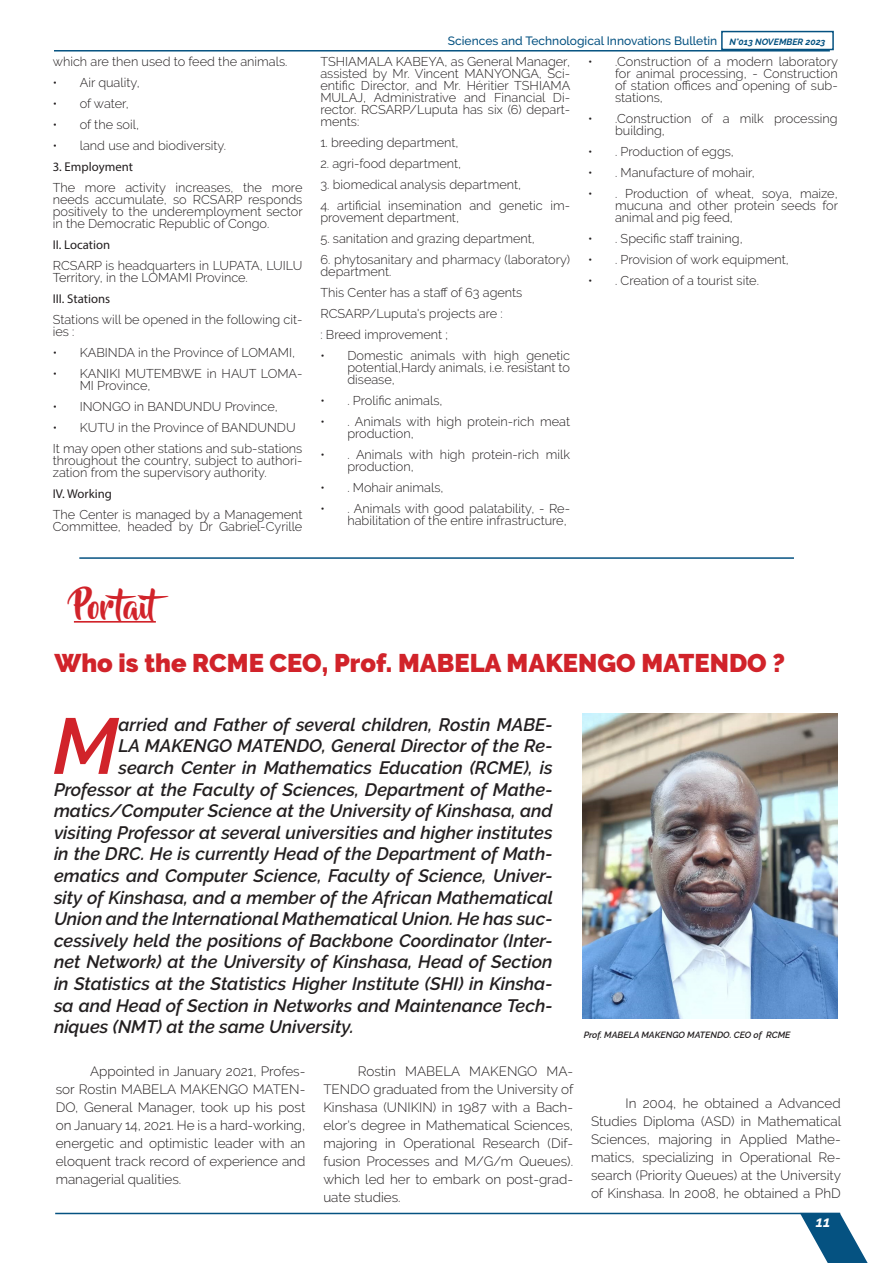
<style>
.page{position:relative;width:893px;height:1263px;background:#fff}
.page>*{position:absolute;margin:0;border:0;box-sizing:border-box;transform-origin:0 0}
.t1{font:italic 600 78.9px "Raleway";color:#d1232a}
.t2{font:33px "Beyond The Mountains";color:#d1232a}
.t3{font:900 25.5px "Raleway";color:#d1232a}
.t4{font:italic 600 18px "Raleway";color:#231f20}
.t5{font:italic 700 15px "Raleway";color:#fff}
.t6{font:300 13.5px/18px "Raleway";color:#231f20;text-align:justify}
.t7{font:300 12.75px/12px "Raleway";color:#231f20}
.t8{font:12.75px "Myriad Pro";color:#231f20}
.t9{font:500 12px "Raleway";color:#055281}
.t10{font:italic 600 9px "Raleway";color:#231f20}
.s1{font-weight:700;font-style:italic;font-size:9px}
</style>
<div class="page">
<hr style="left:74px;top:621px;width:82px;height:2px;background:#d1232a">
<hr style="left:79px;top:557px;width:715px;height:2px;background:#055281">
<img style="left:582px;top:714px;width:256px;height:305px">
<hr style="left:55px;top:1213px;width:785px;height:1px;background:#055281">
<hr style="left:54px;top:50px;width:776px;height:2px;background:#055281">
<div style="left:721px;top:31px;width:113px;height:19px;border:2px solid #055281"></div>
<svg style="left:800px;top:1213px;width:68px;height:50px"></svg>
<p class="t7" style="left:53px;top:55px;width:236px">which are then used to feed the animals.</p>
<p class="t7" style="left:53px;top:76px;width:89px">• Air quality,</p>
<p class="t7" style="left:53px;top:97px;width:78px">• of water,</p>
<p class="t7" style="left:53px;top:118px;width:88px">• of the soil,</p>
<p class="t7" style="left:53px;top:139px;width:175px">• land use and biodiversity.</p>
<p class="t8" style="left:53px;top:159px;width:82px">3. Employment</p>
<p class="t7" style="left:53px;top:181px;width:251px;text-align:justify">The more activity increases, the more needs accumulate, so RCSARP responds positively to the underemployment sector in the Democratic Republic of Congo.</p>
<p class="t8" style="left:53px;top:237px;width:59px">II. Location</p>
<p class="t7" style="left:53px;top:259px;width:251px">RCSARP is headquarters in LUPATA, LUILU<br>Territory, in the LOMAMI Province.</p>
<p class="t8" style="left:53px;top:291px;width:59px">III. Stations</p>
<p class="t7" style="left:53px;top:313px;width:251px">Stations will be opened in the following cit&shy;ies :</p>
<p class="t7" style="left:53px;top:346px;width:244px">• KABINDA in the Province of LOMAMI,</p>
<p class="t7" style="left:80px;top:367px;width:224px;text-indent:-27px">• KANIKI MUTEMBWE in HAUT LOMA-<br>MI Province,</p>
<p class="t7" style="left:53px;top:400px;width:227px">• INONGO in BANDUNDU Province,</p>
<p class="t7" style="left:53px;top:421px;width:244px">• KUTU in the Province of BANDUNDU</p>
<p class="t7" style="left:53px;top:442px;width:251px;text-align:justify">It may open other stations and sub-stations throughout the country, subject to authori&shy;zation from the supervisory authority.</p>
<p class="t8" style="left:53px;top:486px;width:61px">IV. Working</p>
<p class="t7" style="left:53px;top:508px;width:251px">The Center is managed by a Management<br>Committee, headed by Dr Gabriel-Cyrille</p>
<p class="t9" style="left:448px;top:34px;width:379px">Sciences and Technological Innovations Bulletin <span class="s1">N°013 NOVEMBER 2023</span></p>
<p class="t7" style="left:320px;top:55px;width:252px;text-align:justify">TSHIAMALA KABEYA, as General Manager, assisted by Mr. Vincent MANYONGA, Sci&shy;entific Director, and Mr. Héritier TSHIAMA MULAJ, Administrative and Financial Di&shy;rector. RCSARP/Luputa has six (6) depart&shy;ments:</p>
<p class="t7" style="left:320px;top:136px;width:140px">1. breeding department,</p>
<p class="t7" style="left:320px;top:157px;width:142px">2. agri-food department,</p>
<p class="t7" style="left:320px;top:178px;width:202px">3. biomedical analysis department,</p>
<p class="t7" style="left:320px;top:199px;width:251px">4. artificial insemination and genetic im&shy;provement department,</p>
<p class="t7" style="left:320px;top:232px;width:216px">5. sanitation and grazing department,</p>
<p class="t7" style="left:320px;top:253px;width:251px">6. phytosanitary and pharmacy (laboratory) department.</p>
<p class="t7" style="left:320px;top:286px;width:203px">This Center has a staff of 63 agents</p>
<p class="t7" style="left:320px;top:307px;width:184px">RCSARP/Luputa's projects are :</p>
<p class="t7" style="left:320px;top:328px;width:129px">: Breed improvement ;</p>
<p class="t7" style="left:347px;top:349px;width:224px;text-align:justify;text-indent:-27px">• Domestic animals with high genetic potential,Hardy animals, i.e. resistant to disease,</p>
<p class="t7" style="left:320px;top:394px;width:124px">• . Prolific animals,</p>
<p class="t7" style="left:347px;top:415px;width:224px;text-indent:-27px">• . Animals with high protein-rich meat production,</p>
<p class="t7" style="left:347px;top:448px;width:224px;text-indent:-27px">• . Animals with high protein-rich milk production,</p>
<p class="t7" style="left:320px;top:481px;width:125px">• . Mohair animals,</p>
<p class="t7" style="left:320px;top:502px;width:251px;text-align:right">• . Animals with good palatability, - Re&shy;habilitation of the entire infrastructure,</p>
<p class="t7" style="left:615px;top:55px;width:224px;text-align:justify;text-indent:-27px">• .Construction of a modern laboratory for animal processing, - Construction of station offices and opening of sub&shy;stations,</p>
<p class="t7" style="left:615px;top:112px;width:224px;text-indent:-27px">• .Construction of a milk processing building,</p>
<p class="t7" style="left:588px;top:145px;width:147px">• . Production of eggs,</p>
<p class="t7" style="left:588px;top:166px;width:168px">• . Manufacture of mohair,</p>
<p class="t7" style="left:615px;top:187px;width:224px;text-align:justify;text-indent:-27px">• . Production of wheat, soya, maize, mucuna and other protein seeds for animal and pig feed,</p>
<p class="t7" style="left:588px;top:232px;width:156px">• . Specific staff training,</p>
<p class="t7" style="left:588px;top:253px;width:202px">• . Provision of work equipment,</p>
<p class="t7" style="left:588px;top:274px;width:172px">• . Creation of a tourist site.</p>
<p class="t2" style="left:74px;top:588px;width:106px">Portait</p>
<p class="t3" style="left:54px;top:648px;width:732px">Who is the RCME CEO, Prof. MABELA MAKENGO MATENDO ?</p>
<p class="t1" style="left:53px;top:700px;width:67px">M</p>
<p class="t4" style="left:119px;top:714px;width:436px">arried and Father of several children, Rostin MABE-</p>
<p class="t4" style="left:119px;top:735px;width:436px">LA MAKENGO MATENDO, General Director of the Re-</p>
<p class="t4" style="left:119px;top:757px;width:436px">search Center in Mathematics Education (RCME), is</p>
<p class="t4" style="left:54px;top:779px;width:500px">Professor at the Faculty of Sciences, Department of Mathe-</p>
<p class="t4" style="left:54px;top:800px;width:500px">matics/Computer Science at the University of Kinshasa, and</p>
<p class="t4" style="left:54px;top:822px;width:500px">visiting Professor at several universities and higher institutes</p>
<p class="t4" style="left:54px;top:843px;width:500px">in the DRC. He is currently Head of the Department of Math-</p>
<p class="t4" style="left:54px;top:865px;width:500px">ematics and Computer Science, Faculty of Science, Univer-</p>
<p class="t4" style="left:54px;top:887px;width:501px">sity of Kinshasa, and a member of the African Mathematical</p>
<p class="t4" style="left:54px;top:908px;width:500px">Union and the International Mathematical Union. He has suc-</p>
<p class="t4" style="left:54px;top:930px;width:500px">cessively held the positions of Backbone Coordinator (Inter-</p>
<p class="t4" style="left:54px;top:951px;width:500px">net Network) at the University of Kinshasa, Head of Section</p>
<p class="t4" style="left:54px;top:973px;width:500px">in Statistics at the Statistics Higher Institute (SHI) in Kinsha-</p>
<p class="t4" style="left:54px;top:995px;width:500px">sa and Head of Section in Networks and Maintenance Tech-</p>
<p class="t4" style="left:54px;top:1016px;width:301px">niques (NMT) at the same University.</p>
<p class="t6" style="left:56px;top:1063px;width:251px;text-indent:34px">Appointed in January 2021, Profes&shy;sor Rostin MABELA MAKENGO MATEN-DO, General Manager, took up his post on January 14, 2021. He is a hard-working, energetic and optimistic leader with an eloquent track record of experience and managerial qualities.</p>
<p class="t6" style="left:323px;top:1063px;width:251px;text-indent:34px">Rostin MABELA MAKENGO MA-TENDO graduated from the University of Kinshasa (UNIKIN) in 1987 with a Bach&shy;elor's degree in Mathematical Sciences, majoring in Operational Research (Dif&shy;fusion Processes and M/G/m Queues). which led her to embark on post-grad&shy;uate studies.</p>
<p class="t10" style="left:584px;top:1030px;width:208px">Prof. MABELA MAKENGO MATENDO. CEO of RCME</p>
<p class="t6" style="left:591px;top:1094px;width:252px;text-indent:34px">In 2004, he obtained a Advanced Studies Diploma (ASD) in Mathematical Sciences, majoring in Applied Mathe&shy;matics, specializing in Operational Re&shy;search (Priority Queues) at the University of Kinshasa. In 2008, he obtained a PhD</p>
<p class="t5" style="left:816px;top:1213px;width:16px">11</p>
</div>
